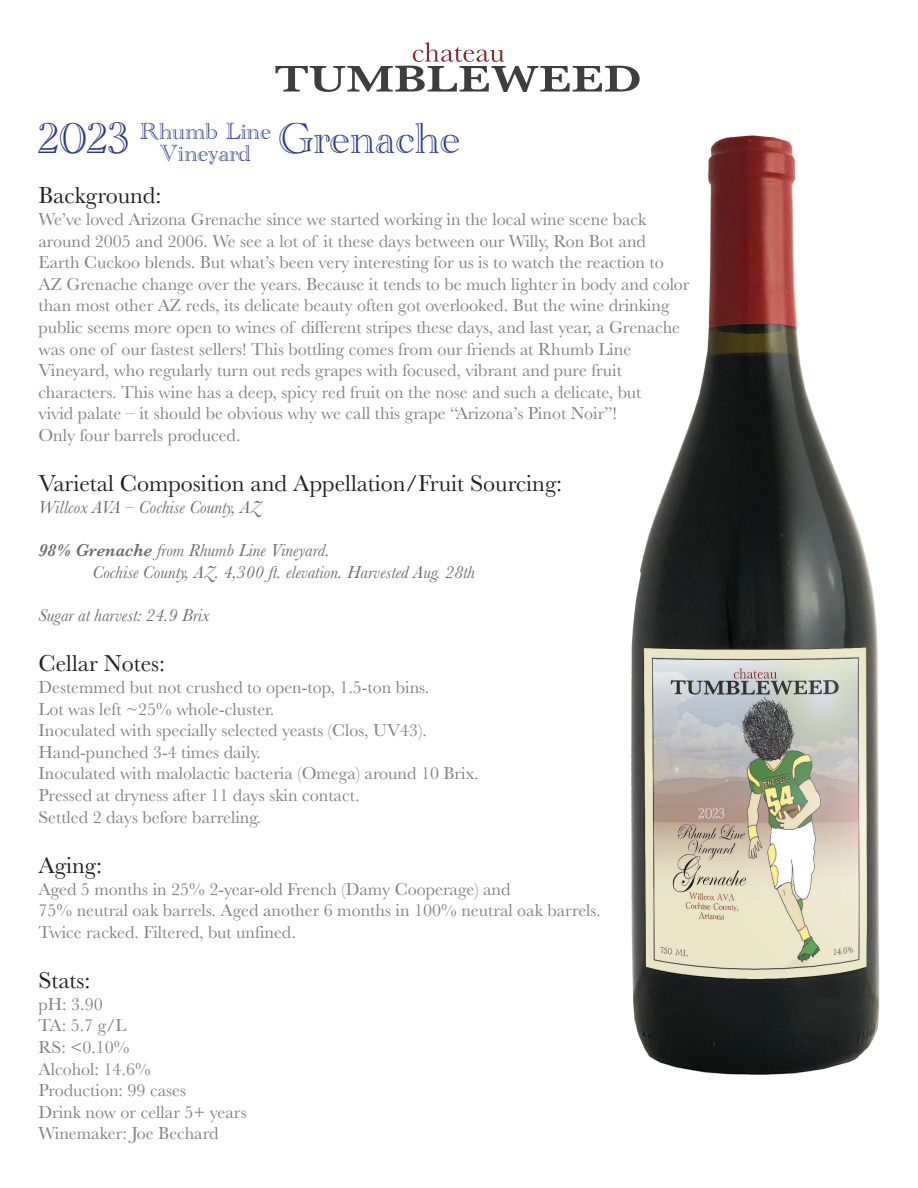
<style>
.page{position:relative;width:918px;height:1188px;background:#fff}
.page>*{position:absolute;margin:0;border:0;box-sizing:border-box;transform-origin:0 0}
.t1{font:45px "Academy Engraved Let Plain";color:#283890}
.t2{font:24px "Baskerville";color:#231f20}
.t3{font:24px/22.5px "Academy Engraved Let Plain";color:#283890;text-align:center}
.t4{font:18px/21.6px "Baskerville";color:#808285}
.t5{font:italic 18px/21.6px "Baskerville";color:#6c6d70}
.s1{font-weight:600}
</style>
<div class="page">
<img style="left:631px;top:135px;width:249px;height:940px">
<svg style="left:275px;top:42px;width:365px;height:50px"></svg>
<h1 class="t1" style="left:39px;top:105px;width:92px">2023</h1>
<h1 class="t1" style="left:278px;top:105px;width:184px">Grenache</h1>
<h2 class="t2" style="left:39px;top:180px;width:124px">Background:</h2>
<p class="t4" style="left:39px;top:209px;width:653px">We’ve loved Arizona Grenache since we started working in the local wine scene back around 2005 and 2006. We see a lot of it these days between our Willy, Ron Bot and Earth Cuckoo blends. But what’s been very interesting for us is to watch the reaction to AZ Grenache change over the years. Because it tends to be much lighter in body and color than most other AZ reds, its delicate beauty often got overlooked. But the wine drinking public seems more open to wines of different stripes these days, and last year, a Grenache was one of our fastest sellers! This bottling comes from our friends at Rhumb Line Vineyard, who regularly turn out reds grapes with focused, vibrant and pure fruit characters. This wine has a deep, spicy red fruit on the nose and such a delicate, but<br>vivid palate – it should be obvious why we call this grape “Arizona’s Pinot Noir”!<br>Only four barrels produced.</p>
<h2 class="t2" style="left:39px;top:468px;width:525px">Varietal Composition and Appellation/Fruit Sourcing:</h2>
<p class="t5" style="left:39px;top:496px;width:224px">Willcox AVA – Cochise County, AZ</p>
<p class="t5" style="left:93px;top:540px;width:384px;text-indent:-54px"><span class="s1">98% Grenache</span> from Rhumb Line Vineyard.<br>Cochise County, AZ. 4,300 ft. elevation. Harvested Aug. 28th</p>
<p class="t5" style="left:39px;top:604px;width:173px">Sugar at harvest: 24.9 Brix</p>
<h2 class="t2" style="left:39px;top:648px;width:128px">Cellar Notes:</h2>
<p class="t4" style="left:39px;top:677px;width:442px">Destemmed but not crushed to open-top, 1.5-ton bins.<br>Lot was left ~25% whole-cluster.<br>Inoculated with specially selected yeasts (Clos, UV43).<br>Hand-punched 3-4 times daily.<br>Inoculated with malolactic bacteria (Omega) around 10 Brix.<br>Pressed at dryness after 11 days skin contact.<br>Settled 2 days before barreling.</p>
<h2 class="t2" style="left:39px;top:850px;width:65px">Aging:</h2>
<p class="t4" style="left:39px;top:878px;width:564px">Aged 5 months in 25% 2-year-old French (Damy Cooperage) and<br>75% neutral oak barrels. Aged another 6 months in 100% neutral oak barrels.<br>Twice racked. Filtered, but unfined.</p>
<h2 class="t2" style="left:39px;top:965px;width:54px">Stats:</h2>
<p class="t4" style="left:39px;top:993px;width:210px">pH: 3.90<br>TA: 5.7 g/L<br>RS: &lt;0.10%<br>Alcohol: 14.6%<br>Production: 99 cases<br>Drink now or cellar 5+ years<br>Winemaker: Joe Bechard</p>
<h2 class="t3" style="left:140px;top:118px;width:133px">Rhumb Line<br>Vineyard</h2>
</div>
